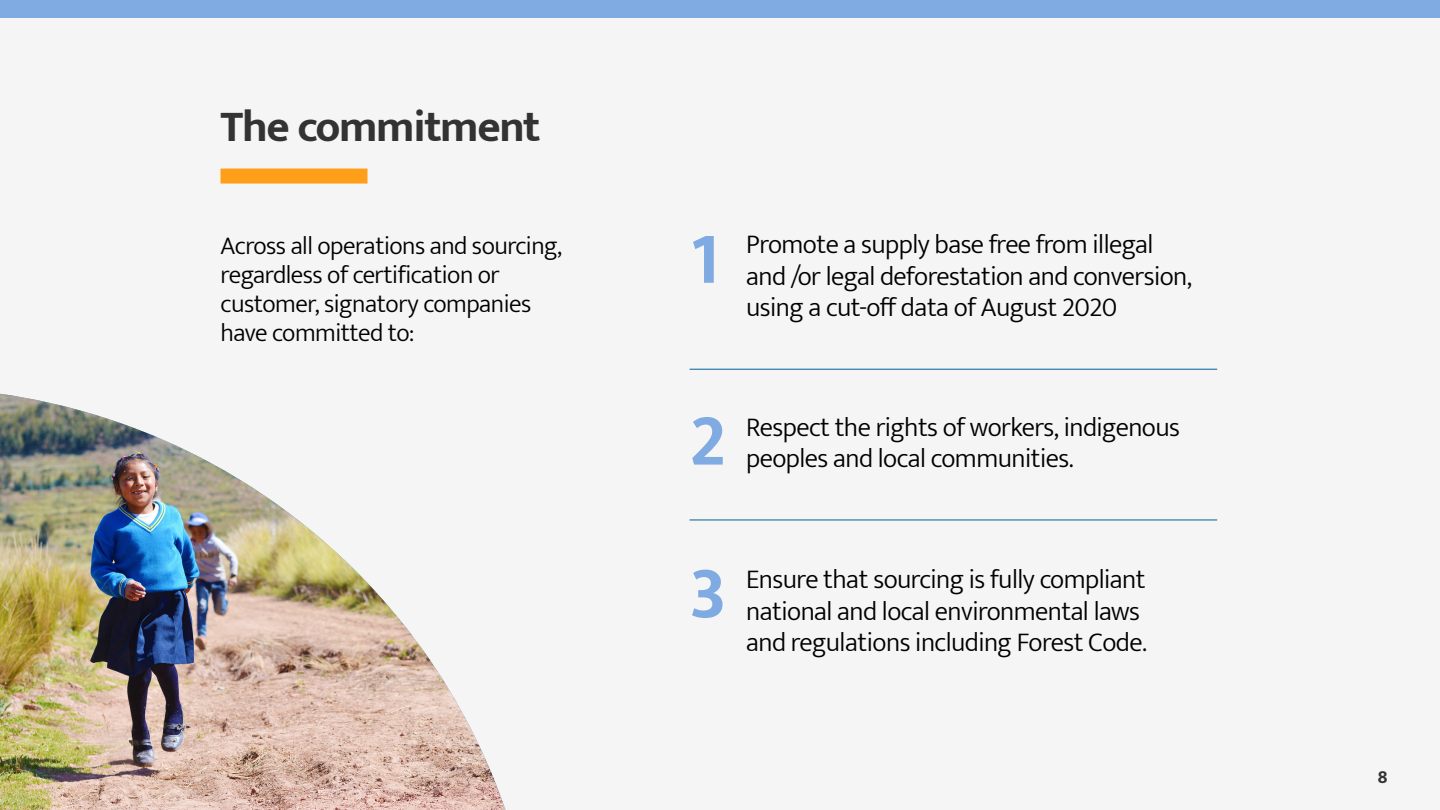
<style>
.page{position:relative;width:1440px;height:810px;background:#f5f5f5}
.page>*{position:absolute;margin:0;border:0;box-sizing:border-box;transform-origin:0 0}
.t1{font:700 74.25px "Mukta";color:#80aae2}
.t2{font:700 45px "Mukta";letter-spacing:-.03em;color:#333}
.t3{font:300 27px/31.5px "Mukta";letter-spacing:-.02em;color:#000}
.t4{font:300 25.5px/29.2px "Mukta";letter-spacing:-.02em;color:#000}
.t5{font:700 18.75px "Mukta";color:#333}
</style>
<div class="page">
<img style="left:0;top:394px;width:506px;height:416px">
<hr style="left:690px;top:369px;width:527px;height:1px;background:#005f9c">
<hr style="left:690px;top:520px;width:527px;height:1px;background:#005f9c">
<div style="left:220px;top:169px;width:148px;height:15px;background:#ff9e18"></div>
<div style="left:0;top:0;width:1440px;height:18px;background:#80aae2"></div>
<h2 class="t2" style="left:220px;top:99px;width:321px">The commitment</h2>
<p class="t4" style="left:220px;top:230px;width:343px">Across all operations and sourcing, regardless of certification or customer, signatory companies have committed to:</p>
<h1 class="t1" style="left:690px;top:214px;width:32px">1</h1>
<p class="t3" style="left:746px;top:228px;width:447px">Promote a supply base free from illegal and /or legal deforestation and conversion, using a cut-off data of August 2020</p>
<h1 class="t1" style="left:690px;top:396px;width:38px">2</h1>
<p class="t3" style="left:746px;top:410px;width:435px">Respect the rights of workers, indigenous peoples and local communities.</p>
<h1 class="t1" style="left:690px;top:548px;width:39px">3</h1>
<p class="t3" style="left:746px;top:563px;width:402px">Ensure that sourcing is fully compliant national and local environmental laws and regulations including Forest Code.</p>
<p class="t5" style="left:1378px;top:765px;width:11px">8</p>
</div>
